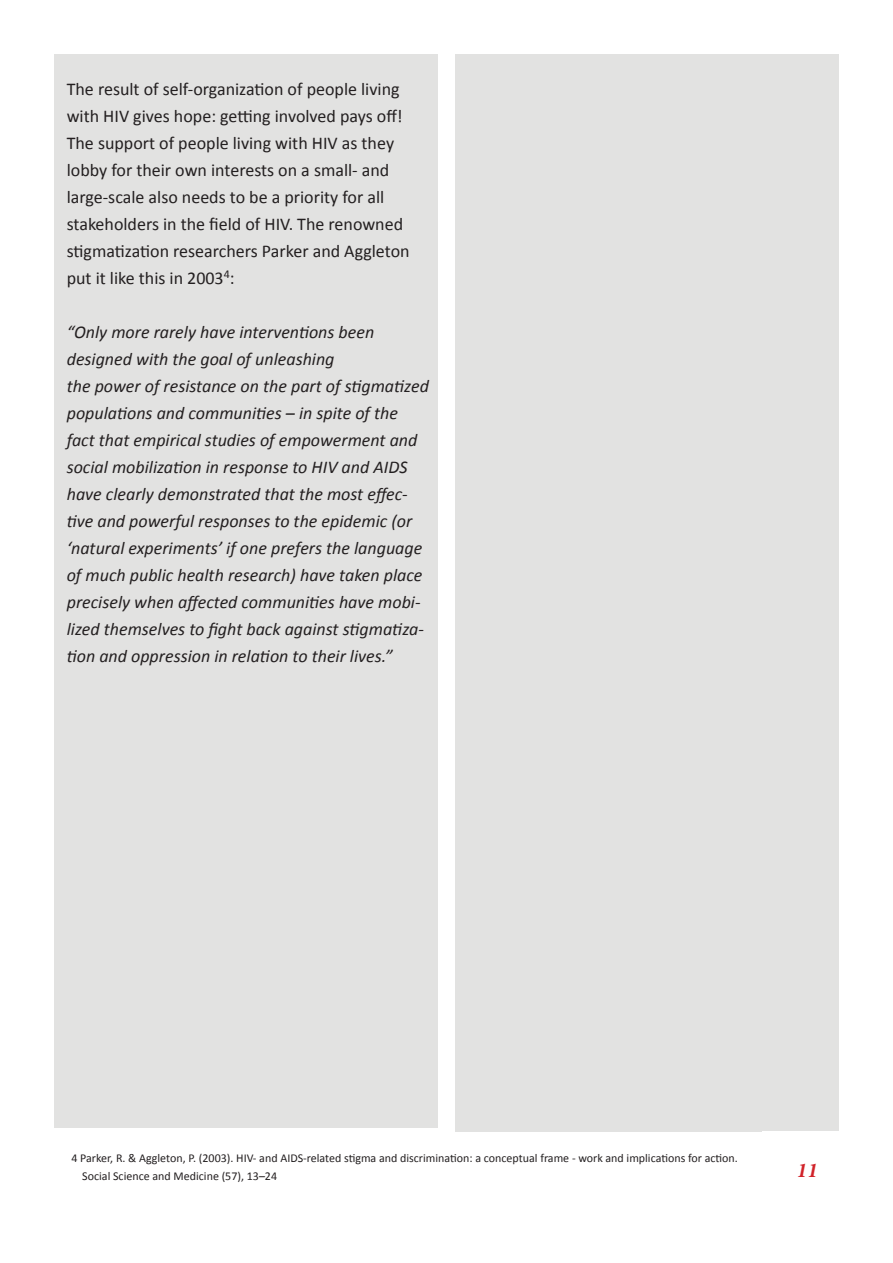
<style>
.page{position:relative;width:893px;height:1263px;background:#fff}
.page>*{position:absolute;margin:0;border:0;box-sizing:border-box;transform-origin:0 0}
.t1{font:italic 700 21px "Minion Pro";color:#d1232a}
.t2{font:italic 18px/27px "Calibri";color:#231f20}
.t3{font:18px/27px "Calibri";color:#231f20}
.t4{font:12px "Calibri";color:#231f20}
</style>
<div class="page">
<div style="left:54px;top:54px;width:383px;height:1074px;background:#e2e2e1"></div>
<div style="left:455px;top:54px;width:384px;height:1077px;background:#e2e2e1"></div>
<p class="t3" style="left:67px;top:75px;width:344px">The result of self-organization of people living with HIV gives hope: getting involved pays off!<br>The support of people living with HIV as they lobby for their own interests on a small- and large-scale also needs to be a priority for all stakeholders in the field of HIV. The renowned stigmatization researchers Parker and Aggleton put it like this in 2003<sup>4</sup>:</p>
<p class="t2" style="left:67px;top:317px;width:309px">“Only more rarely have interventions been</p>
<p class="t2" style="left:67px;top:344px;width:269px">designed with the goal of unleashing</p>
<p class="t2" style="left:67px;top:371px;width:364px">the power of resistance on the part of stigmatized populations and communities – in spite of the fact that empirical studies of empowerment and social mobilization in response to HIV and AIDS have clearly demonstrated that the most effec&shy;tive and powerful responses to the epidemic (or ‘natural experiments’ if one prefers the language of much public health research) have taken place precisely when affected communities have mobi&shy;lized themselves to fight back against stigmatiza&shy;tion and oppression in relation to their lives.”</p>
<p class="t4" style="left:71px;top:1151px;width:668px">4 Parker, R. &amp; Aggleton, P. (2003). HIV- and AIDS-related stigma and discrimination: a conceptual frame - work and implications for action.</p>
<p class="t4" style="left:82px;top:1169px;width:196px">Social Science and Medicine (57), 13–24</p>
<p class="t1" style="left:797px;top:1155px;width:22px">11</p>
</div>
